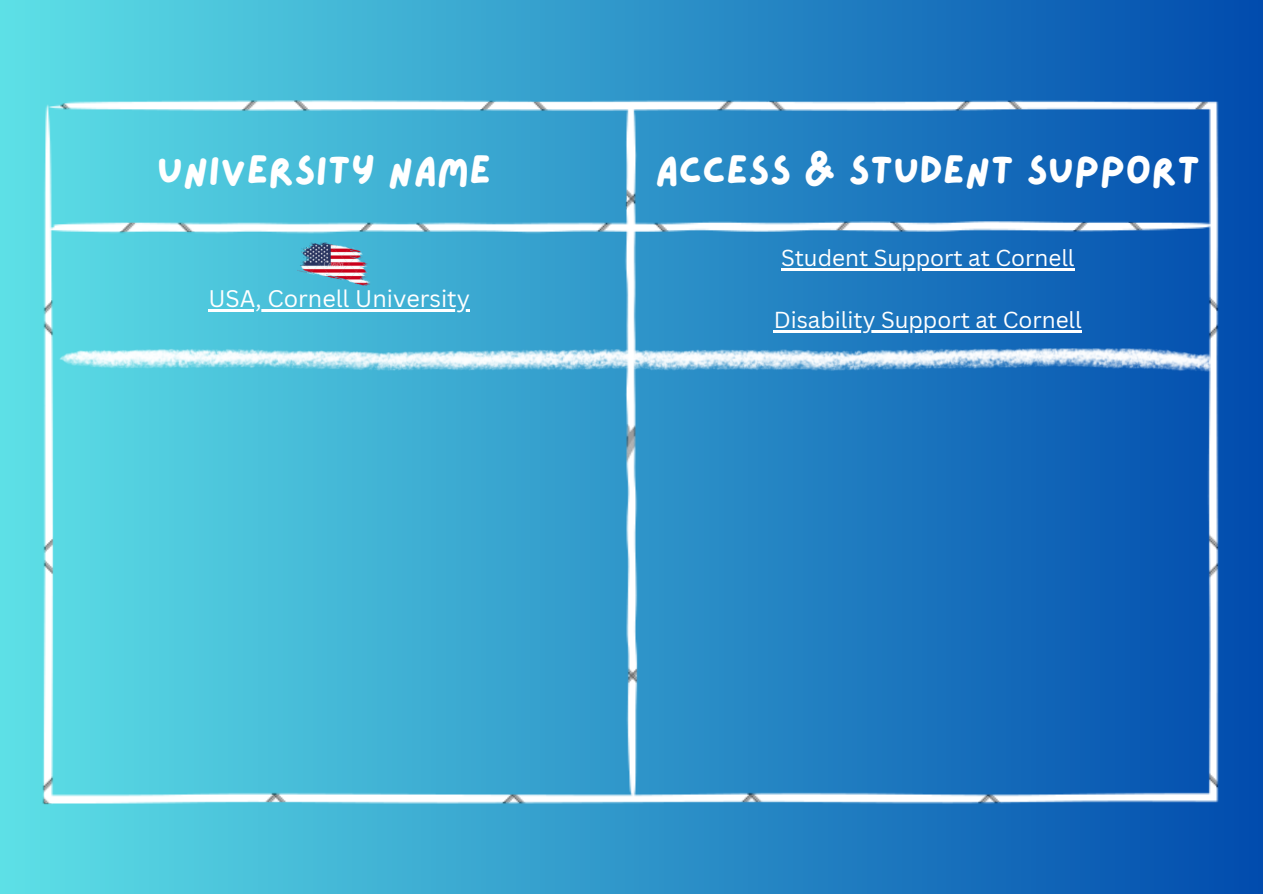
<style>
.page{position:relative;width:1263px;height:894px;background:#fff}
.page>*{position:absolute;margin:0;border:0;box-sizing:border-box;transform-origin:0 0}
.t1{font:40.5px "Lazydog";color:#fff}
.t2{font:23.4px "Canva Sans";color:#fff}
.t3{font:22.5px "Canva Sans";color:#fff}
</style>
<div class="page">
<div style="left:0;top:0;width:1263px;height:893px;background:linear-gradient(to right,#5de0e6,#014bad)"></div>
<img style="left:35px;top:69px;width:1192px;height:735px">
<svg style="left:36px;top:347px;width:1204px;height:26px"></svg>
<hr style="left:781px;top:269px;width:294px;height:2px;background:#fff">
<hr style="left:774px;top:330px;width:308px;height:2px;background:#fff">
<hr style="left:208px;top:309px;width:262px;height:2px;background:#fff">
<img style="left:298px;top:242px;width:73px;height:43px">
<h1 class="t1" style="left:157px;top:150px;width:336px">UNIVERSITY NAME</h1>
<p class="t1" style="left:655px;top:150px;width:547px">ACCESS &amp; STUDENT SUPPORT</p>
<p class="t2" style="left:208px;top:282px;width:263px">USA, Cornell University</p>
<p class="t3" style="left:781px;top:242px;width:295px">Student Support at Cornell</p>
<h1 class="t3" style="left:774px;top:304px;width:310px">Disability Support at Cornell</h1>
</div>
